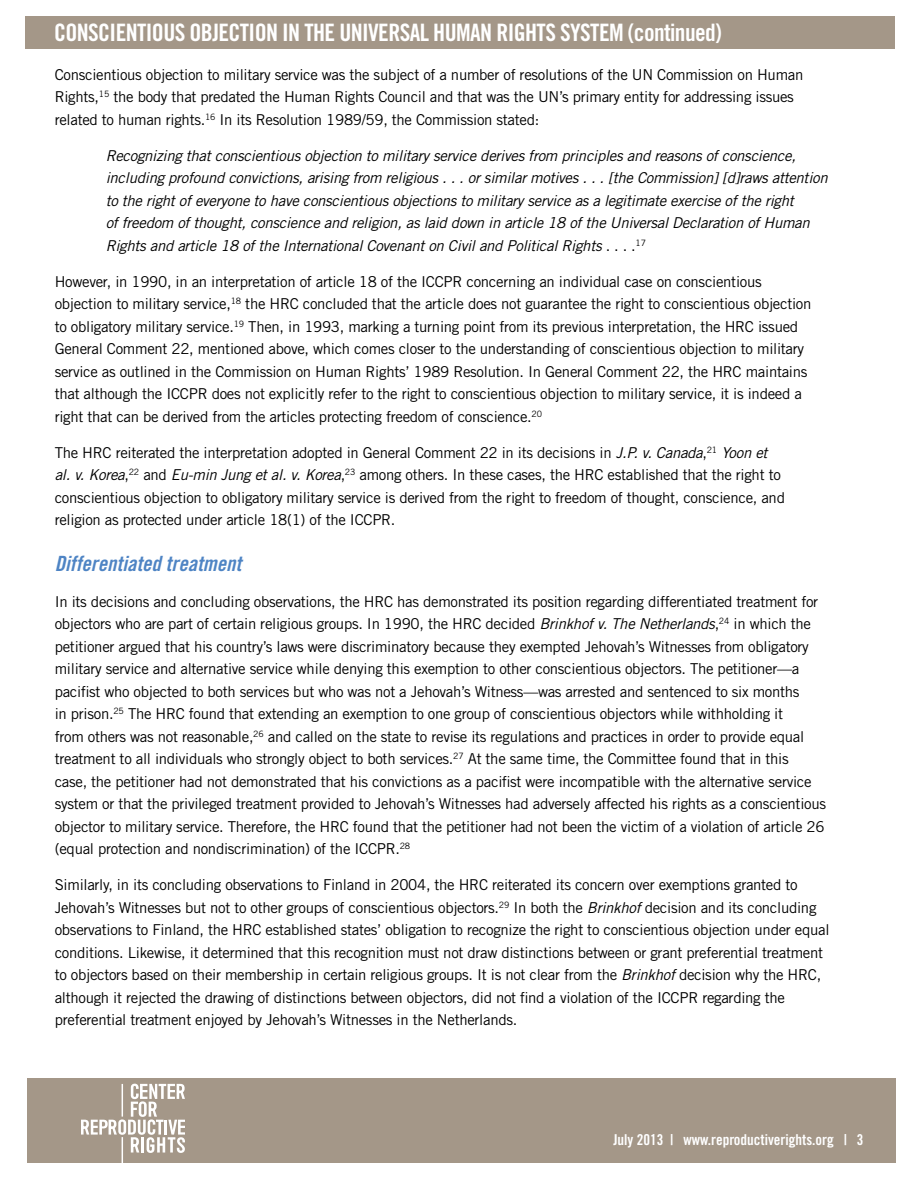
<style>
.page{position:relative;width:918px;height:1188px;background:#fff}
.page>*{position:absolute;margin:0;border:0;box-sizing:border-box;transform-origin:0 0}
.t1{font:24px "Trade Gothic Bold Cond Twenty";letter-spacing:-.025em;color:#fff}
.t2{font:21px "Trade Gothic Bold Cond Twenty Obl";color:#4e84c4}
.t3{font:15px/22.5px "Trade Gothic";letter-spacing:-.02em;color:#000}
.t4{font:italic 15px/22.5px "Trade Gothic";letter-spacing:-.02em;color:#000}
.t5{font:15px "Trade Gothic Bold Cond Twenty";color:#fff}
.s1{font-style:normal}
.s2{font-style:italic}
</style>
<div class="page">
<div style="left:27px;top:1078px;width:868px;height:84px;background:#a49788"></div>
<svg style="left:81px;top:1084px;width:104px;height:69px"></svg>
<hr style="left:122px;top:1084px;width:1px;height:33px;background:#fff">
<hr style="left:122px;top:1137px;width:1px;height:51px;background:#fff">
<div style="left:26px;top:17px;width:869px;height:32px;background:#a49788"></div>
<h1 class="t1" style="left:54px;top:18px;width:669px">CONSCIENTIOUS OBJECTION IN THE UNIVERSAL HUMAN RIGHTS SYSTEM (continued)</h1>
<p class="t3" style="left:55px;top:63px;width:750px">Conscientious objection to military service was the subject of a number of resolutions of the UN Commission on Human<br>Rights,<sup>15</sup> the body that predated the Human Rights Council and that was the UN’s primary entity for addressing issues related to human rights.<sup>16</sup> In its Resolution 1989/59, the Commission stated:</p>
<p class="t4" style="left:106px;top:144px;width:723px">Recognizing that conscientious objection to military service derives from principles and reasons of conscience, including profound convictions, arising from religious . . . or similar motives . . . [the Commission] [d]raws attention to the right of everyone to have conscientious objections to military service as a legitimate exercise of the right<br>of freedom of thought, conscience and religion, as laid down in article 18 of the Universal Declaration of Human Rights and article 18 of the International Covenant on Civil and Political Rights <span class="s1">. . . .</span><sup>17</sup></p>
<p class="t3" style="left:55px;top:270px;width:758px">However, in 1990, in an interpretation of article 18 of the ICCPR concerning an individual case on conscientious objection to military service,<sup>18</sup> the HRC concluded that the article does not guarantee the right to conscientious objection to obligatory military service.<sup>19</sup> Then, in 1993, marking a turning point from its previous interpretation, the HRC issued General Comment 22, mentioned above, which comes closer to the understanding of conscientious objection to military service as outlined in the Commission on Human Rights’ 1989 Resolution. In General Comment 22, the HRC maintains that although the ICCPR does not explicitly refer to the right to conscientious objection to military service, it is indeed a right that can be derived from the articles protecting freedom of conscience.<sup>20</sup></p>
<p class="t3" style="left:55px;top:441px;width:732px">The HRC reiterated the interpretation adopted in General Comment 22 in its decisions in <span class="s2">J.P. v. Canada</span>,<sup>21</sup> <span class="s2">Yoon et al. v. Korea</span>,<sup>22</sup> and <span class="s2">Eu-min Jung et al. v. Korea</span>,<sup>23</sup> among others. In these cases, the HRC established that the right to conscientious objection to obligatory military service is derived from the right to freedom of thought, conscience, and religion as protected under article 18(1) of the ICCPR.</p>
<h2 class="t2" style="left:55px;top:550px;width:188px">Differentiated treatment</h2>
<p class="t3" style="left:55px;top:590px;width:773px">In its decisions and concluding observations, the HRC has demonstrated its position regarding differentiated treatment for objectors who are part of certain religious groups. In 1990, the HRC decided <span class="s2">Brinkhof v. The Netherlands</span>,<sup>24</sup> in which the petitioner argued that his country’s laws were discriminatory because they exempted Jehovah’s Witnesses from obligatory military service and alternative service while denying this exemption to other conscientious objectors. The petitioner—a pacifist who objected to both services but who was not a Jehovah’s Witness—was arrested and sentenced to six months<br>in prison.<sup>25</sup> The HRC found that extending an exemption to one group of conscientious objectors while withholding it<br>from others was not reasonable,<sup>26</sup> and called on the state to revise its regulations and practices in order to provide equal treatment to all individuals who strongly object to both services.<sup>27</sup> At the same time, the Committee found that in this<br>case, the petitioner had not demonstrated that his convictions as a pacifist were incompatible with the alternative service system or that the privileged treatment provided to Jehovah’s Witnesses had adversely affected his rights as a conscientious objector to military service. Therefore, the HRC found that the petitioner had not been the victim of a violation of article 26 (equal protection and nondiscrimination) of the ICCPR.<sup>28</sup></p>
<p class="t3" style="left:55px;top:873px;width:776px">Similarly, in its concluding observations to Finland in 2004, the HRC reiterated its concern over exemptions granted to Jehovah’s Witnesses but not to other groups of conscientious objectors.<sup>29</sup> In both the <span class="s2">Brinkhof</span> decision and its concluding observations to Finland, the HRC established states’ obligation to recognize the right to conscientious objection under equal conditions. Likewise, it determined that this recognition must not draw distinctions between or grant preferential treatment to objectors based on their membership in certain religious groups. It is not clear from the <span class="s2">Brinkhof</span> decision why the HRC, although it rejected the drawing of distinctions between objectors, did not find a violation of the ICCPR regarding the preferential treatment enjoyed by Jehovah’s Witnesses in the Netherlands.</p>
<p class="t5" style="left:613px;top:1131px;width:235px">July 2013 | www.reproductiverights.org |</p>
<p class="t5" style="left:857px;top:1131px;width:8px">3</p>
</div>
